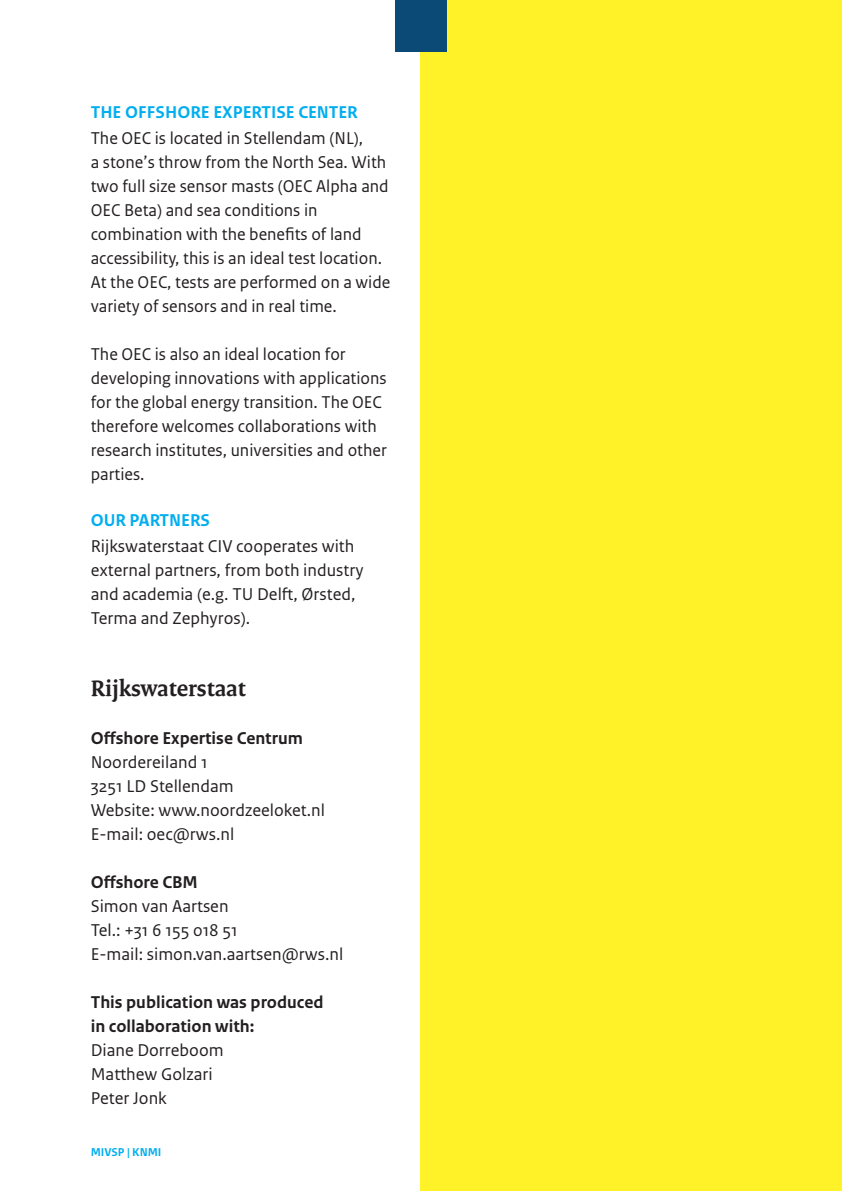
<style>
.page{position:relative;width:842px;height:1191px;background:#fff}
.page>*{position:absolute;margin:0;border:0;box-sizing:border-box;transform-origin:0 0}
.t1{font:700 24px "Rijksoverheid Serif";color:#231f20}
.t2{font:18px/24px "Rijksoverheid Sans Text";color:#231f20}
.t3{font:700 18px/24px "Rijksoverheid Sans Text";color:#231f20}
.t4{font:700 18px "Rijksoverheid Sans Text";color:#00aeef}
.t5{font:700 12px "Rijksoverheid Sans Text";color:#00aeef}
</style>
<div class="page">
<div style="left:421px;top:0;width:421px;height:1191px;background:#fff229"></div>
<div style="left:395px;top:0;width:52px;height:52px;background:#0b4977"></div>
<p class="t4" style="left:91px;top:102px;width:269px">THE OFFSHORE EXPERTISE CENTER</p>
<p class="t2" style="left:91px;top:126px;width:301px">The OEC is located in Stellendam (NL),<br>a stone’s throw from the North Sea. With two full size sensor masts (OEC Alpha and OEC Beta) and sea conditions in combination with the benefits of land accessibility, this is an ideal test location.<br>At the OEC, tests are performed on a wide variety of sensors and in real time.</p>
<p class="t2" style="left:91px;top:342px;width:298px">The OEC is also an ideal location for developing innovations with applications for the global energy transition. The OEC therefore welcomes collaborations with research institutes, universities and other parties.</p>
<p class="t4" style="left:91px;top:510px;width:121px">OUR PARTNERS</p>
<p class="t2" style="left:91px;top:534px;width:274px">Rijkswaterstaat CIV cooperates with external partners, from both industry and academia (e.g. TU Delft, Ørsted, Terma and Zephyros).</p>
<h1 class="t1" style="left:91px;top:674px;width:157px">Rijkswaterstaat</h1>
<p class="t3" style="left:91px;top:726px;width:214px">Offshore Expertise Centrum</p>
<p class="t2" style="left:91px;top:750px;width:236px">Noordereiland 1<br>3251 LD Stellendam<br>Website: www.noordzeeloket.nl<br>E-mail: oec@rws.nl</p>
<p class="t3" style="left:91px;top:870px;width:109px">Offshore CBM</p>
<p class="t2" style="left:91px;top:894px;width:254px">Simon van Aartsen<br>Tel.: +31 6 155 018 51<br>E-mail: simon.van.aartsen@rws.nl</p>
<p class="t3" style="left:91px;top:990px;width:234px">This publication was produced in collaboration with:</p>
<p class="t2" style="left:91px;top:1038px;width:134px">Diane Dorreboom<br>Matthew Golzari<br>Peter Jonk</p>
<p class="t5" style="left:91px;top:1145px;width:72px">MIVSP | KNMI</p>
</div>
